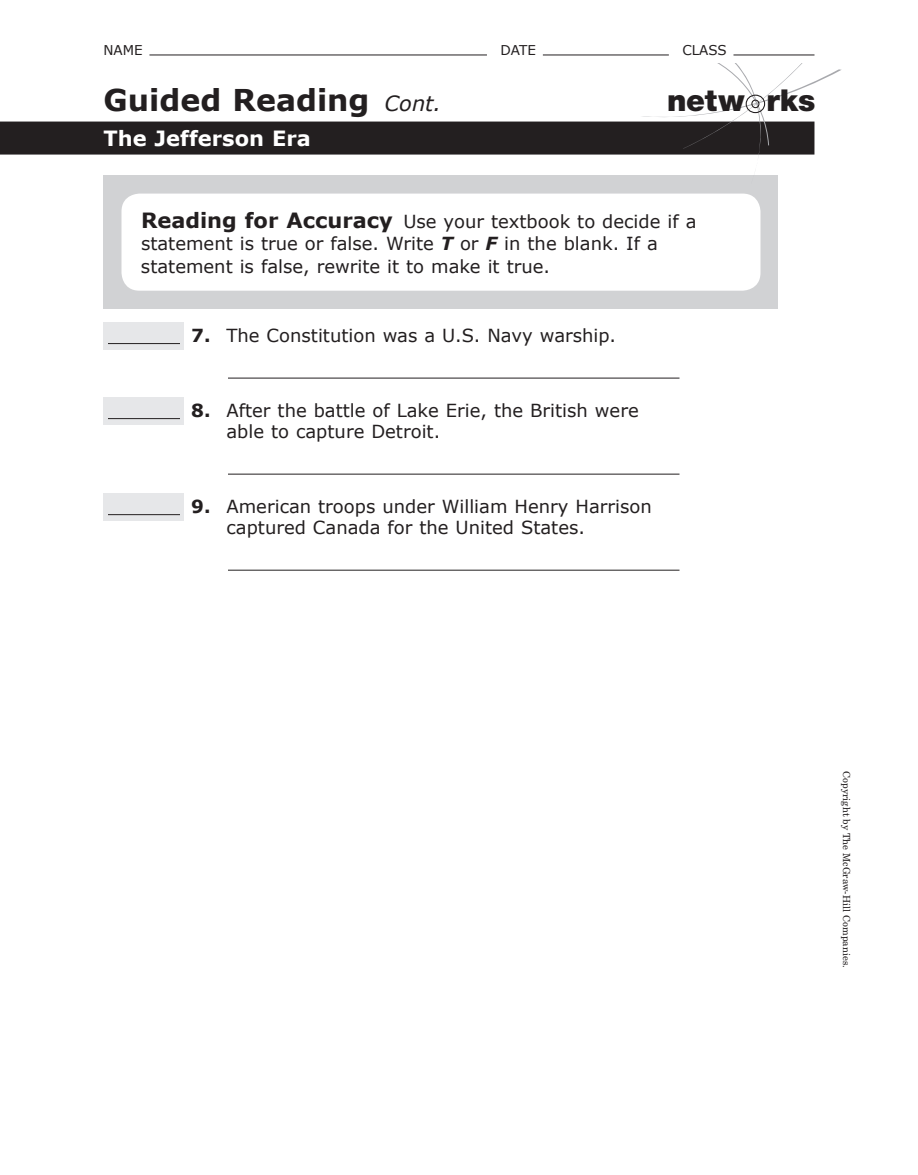
<style>
.page{position:relative;width:918px;height:1175px;background:#fff}
.page>*{position:absolute;margin:0;border:0;box-sizing:border-box;transform-origin:0 0}
.t1{font:900 30.15px "Helvetica Neue LT Std";color:#231f20}
.Asset_TitleA{font:700 30px "Verdana";color:#231f20}
.t2{font:700 21px "Verdana";color:#fff}
.Asset_NL_TorF__R_ind{font:18px/22.5px "Verdana";color:#231f20}
.t3{font:13.5px "Verdana";color:#231f20}
.t4{font:9.75px "New Century Schlbk LT Std";color:#231f20}
.s1{font-weight:400;font-style:italic;font-size:21px}
.s2{font-weight:700;font-size:21px}
.s3{font-weight:700;font-style:italic}
.s4{font-weight:700}
</style>
<div class="page">
<hr style="left:149px;top:55px;width:338px;height:1px;background:#231f20">
<hr style="left:543px;top:55px;width:126px;height:1px;background:#231f20">
<hr style="left:734px;top:55px;width:80px;height:1px;background:#231f20">
<div style="left:0;top:122px;width:814px;height:32px;background:#231f20"></div>
<hr style="left:228px;top:378px;width:452px;height:1px;background:#231f20">
<hr style="left:228px;top:474px;width:452px;height:1px;background:#231f20">
<hr style="left:228px;top:570px;width:452px;height:1px;background:#231f20">
<div style="left:104px;top:176px;width:674px;height:133px;background:#d1d2d4"></div>
<div style="left:122px;top:194px;width:638px;height:97px;background:#fff;border-radius:18px"></div>
<div style="left:104px;top:322px;width:80px;height:27px;background:#e6e7e9"></div>
<hr style="left:108px;top:343px;width:72px;height:1px;background:#231f20">
<div style="left:104px;top:397px;width:80px;height:27px;background:#e6e7e9"></div>
<hr style="left:108px;top:418px;width:72px;height:1px;background:#231f20">
<div style="left:104px;top:493px;width:80px;height:27px;background:#e6e7e9"></div>
<hr style="left:108px;top:514px;width:72px;height:1px;background:#231f20">
<svg style="left:640px;top:63px;width:202px;height:113px"></svg>
<p class="t3" style="left:104px;top:42px;width:41px">NAME</p>
<p class="t3" style="left:500px;top:42px;width:37px">DATE</p>
<p class="t3" style="left:682px;top:42px;width:46px">CLASS</p>
<p class="Asset_TitleA" style="left:104px;top:81px;width:339px">Guided Reading <span class="s1">Cont.</span></p>
<p class="t2" style="left:104px;top:125px;width:209px">The Jefferson Era</p>
<h1 class="t1" style="left:667px;top:83px;width:150px">netw rks</h1>
<p class="Asset_NL_TorF__R_ind" style="left:141px;top:210px;width:557px"><span class="s2">Reading for Accuracy</span> Use your textbook to decide if a statement is true or false. Write <span class="s3">T</span> or <span class="s3">F</span> in the blank. If a statement is false, rewrite it to make it true.</p>
<p class="Asset_NL_TorF__R_ind" style="left:191px;top:324px;width:426px"><span class="s4">7.</span> The Constitution was a U.S. Navy warship.</p>
<p class="Asset_NL_TorF__R_ind" style="left:226px;top:400px;width:414px;line-height:21px;text-indent:-35px"><span class="s4">8.</span> After the battle of Lake Erie, the British were able to capture Detroit.</p>
<p class="Asset_NL_TorF__R_ind" style="left:226px;top:496px;width:427px;line-height:21px;text-indent:-35px"><span class="s4">9.</span> American troops under William Henry Harrison captured Canada for the United States.</p>
<p class="t4" style="left:853px;top:771px;width:198px;rotate:90deg">Copyright by The McGraw-Hill Companies.</p>
</div>
